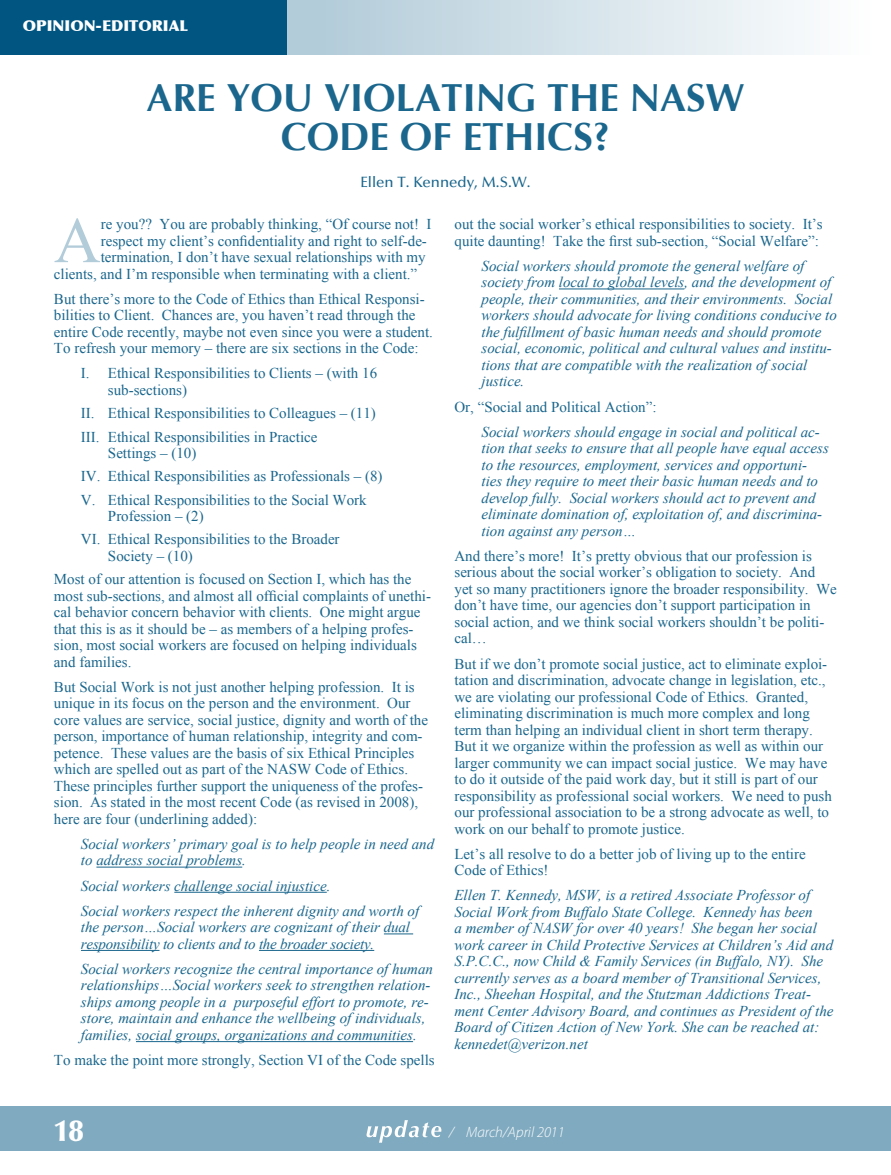
<style>
.page{position:relative;width:891px;height:1175px;background:#fff}
.page>*{position:absolute;margin:0;border:0;box-sizing:border-box;transform-origin:0 0}
.t1{font:64.8px "Times New Roman";color:#b3ccd9}
.t2{font:700 39px/39px "Optima";color:#1a668d;text-align:center}
.t3{font:900 30px "Optima";color:#fff}
.t4{font:15px/16.5px "Times New Roman";color:#1a668d}
.t5{font:italic 15px/16.5px "Times New Roman";color:#1a668d}
.t6{font:500 15px "Optima";color:#1a668d}
.t7{font:900 15px "Optima";color:#fff}
.t8{font:italic 300 15px "Myriad Pro";color:#fff}
</style>
<div class="page">
<div style="left:0;top:1106px;width:891px;height:45px;background:#80aac0"></div>
<svg style="left:367px;top:1120px;width:74px;height:22px"></svg>
<div style="left:0;top:0;width:287px;height:54px;background:#005581"></div>
<div style="left:287px;top:0;width:604px;height:54px;background:linear-gradient(to right,#afc9d7,#fff)"></div>
<hr style="left:96px;top:866px;width:146px;height:1px;background:#1a668d">
<hr style="left:174px;top:892px;width:153px;height:1px;background:#1a668d">
<svg style="left:384px;top:933px;width:29px;height:1px"></svg>
<hr style="left:81px;top:950px;width:79px;height:1px;background:#1a668d">
<hr style="left:259px;top:950px;width:115px;height:1px;background:#1a668d">
<hr style="left:136px;top:1041px;width:277px;height:1px;background:#1a668d">
<hr style="left:559px;top:288px;width:125px;height:1px;background:#1a668d">
<p class="t7" style="left:23px;top:17px;width:12px">OPINION</p>
<p class="t7" style="left:96px;top:17px;width:17px">-EDITORIAL</p>
<h2 class="t2" style="left:146px;top:79px;width:600px">ARE YOU VIOLATING THE NASW<br>CODE OF ETHICS?</h2>
<p class="t6" style="left:360px;top:173px;width:172px">Ellen T. Kennedy, M.S.W.</p>
<h1 class="t1" style="left:54px;top:197px;width:48px">A</h1>
<p class="t4" style="left:101px;top:216px;width:332px">re you?? You are probably thinking, “Of course not! I</p>
<p class="t4" style="left:101px;top:232px;width:328px">respect my client’s confidentiality and right to self-de-</p>
<p class="t4" style="left:101px;top:249px;width:326px">termination, I don’t have sexual relationships with my</p>
<p class="t4" style="left:54px;top:265px;width:365px">clients, and I’m responsible when terminating with a client.”</p>
<p class="t4" style="left:54px;top:290px;width:381px">But there’s more to the Code of Ethics than Ethical Responsi&shy;bilities to Client. Chances are, you haven’t read through the entire Code recently, maybe not even since you were a student.<br>To refresh your memory – there are six sections in the Code:</p>
<p class="t4" style="left:108px;top:365px;width:271px;text-indent:-27px">I. Ethical Responsibilities to Clients – (with 16 sub-sections)</p>
<p class="t4" style="left:81px;top:401px;width:296px;line-height:23.2px">II. Ethical Responsibilities to Colleagues – (11)<br>III. Ethical Responsibilities in Practice</p>
<p class="t4" style="left:81px;top:441px;width:303px;line-height:23.2px;text-indent:27px">Settings – (10)<br>IV. Ethical Responsibilities as Professionals – (8)<br>V. Ethical Responsibilities to the Social Work</p>
<p class="t4" style="left:81px;top:504px;width:260px;line-height:23.2px;text-indent:27px">Profession – (2)<br>VI. Ethical Responsibilities to the Broader</p>
<p class="t4" style="left:54px;top:544px;width:359px;line-height:23.2px;text-indent:54px">Society – (10)<br>Most of our attention is focused on Section I, which has the</p>
<p class="t4" style="left:54px;top:587px;width:379px">most sub-sections, and almost all official complaints of unethi&shy;cal behavior concern behavior with clients. One might argue that this is as it should be – as members of a helping profes&shy;sion, most social workers are focused on helping individuals and families.</p>
<p class="t4" style="left:54px;top:678px;width:376px">But Social Work is not just another helping profession. It is unique in its focus on the person and the environment. Our core values are service, social justice, dignity and worth of the person, importance of human relationship, integrity and com&shy;petence. These values are the basis of six Ethical Principles which are spelled out as part of the NASW Code of Ethics.<br>These principles further support the uniqueness of the profes&shy;sion. As stated in the most recent Code (as revised in 2008), here are four (underlining added):</p>
<p class="t5" style="left:81px;top:835px;width:355px">Social workers’ primary goal is to help people in need and to address social problems.</p>
<p class="t5" style="left:81px;top:872px;width:340px;line-height:25.2px">Social workers challenge social injustice.<br>Social workers respect the inherent dignity and worth of</p>
<p class="t5" style="left:81px;top:918px;width:330px">the person…Social workers are cognizant of their dual responsibility to clients and to the broader society.</p>
<p class="t5" style="left:81px;top:960px;width:354px">Social workers recognize the central importance of human relationships…Social workers seek to strengthen relation&shy;ships among people in a purposeful effort to promote, re&shy;store, maintain and enhance the wellbeing of individuals, families, social groups, organizations and communities.</p>
<p class="t4" style="left:54px;top:1051px;width:382px">To make the point more strongly, Section VI of the Code spells</p>
<p class="t4" style="left:454px;top:216px;width:370px">out the social worker’s ethical responsibilities to society. It’s quite daunting! Take the first sub-section, “Social Welfare”:</p>
<p class="t5" style="left:482px;top:257px;width:357px">Social workers should promote the general welfare of society from local to global levels, and the development of people, their communities, and their environments. Social workers should advocate for living conditions conducive to the fulfillment of basic human needs and should promote social, economic, political and cultural values and institu&shy;tions that are compatible with the realization of social justice.</p>
<p class="t4" style="left:454px;top:398px;width:204px">Or, “Social and Political Action”:</p>
<p class="t5" style="left:482px;top:423px;width:349px">Social workers should engage in social and political ac&shy;tion that seeks to ensure that all people have equal access to the resources, employment, services and opportuni&shy;ties they require to meet their basic human needs and to develop fully. Social workers should act to prevent and eliminate domination of, exploitation of, and discrimina&shy;tion against any person…</p>
<p class="t4" style="left:454px;top:547px;width:384px">And there’s more! It’s pretty obvious that our profession is serious about the social worker’s obligation to society. And yet so many practitioners ignore the broader responsibility. We don’t have time, our agencies don’t support participation in social action, and we think social workers shouldn’t be politi&shy;cal…</p>
<p class="t4" style="left:455px;top:655px;width:379px">But if we don’t promote social justice, act to eliminate exploi&shy;tation and discrimination, advocate change in legislation, etc., we are violating our professional Code of Ethics. Granted, eliminating discrimination is much more complex and long term than helping an individual client in short term therapy.<br>But it we organize within the profession as well as within our larger community we can impact social justice. We may have to do it outside of the paid work day, but it still is part of our responsibility as professional social workers. We need to push our professional association to be a strong advocate as well, to work on our behalf to promote justice.</p>
<p class="t4" style="left:455px;top:845px;width:353px">Let’s all resolve to do a better job of living up to the entire<br>Code of Ethics!</p>
<p class="t5" style="left:455px;top:886px;width:381px">Ellen T. Kennedy, MSW, is a retired Associate Professor of Social Work from Buffalo State College. Kennedy has been<br>a member of NASW for over 40 years! She began her social work career in Child Protective Services at Children’s Aid and S.P.C.C., now Child &amp; Family Services (in Buffalo, NY). She currently serves as a board member of Transitional Services, Inc., Sheehan Hospital, and the Stutzman Addictions Treat&shy;ment Center Advisory Board, and continues as President of the Board of Citizen Action of New York. She can be reached at: kennedet@verizon.net</p>
<h3 class="t3" style="left:54px;top:1113px;width:31px">18</h3>
<p class="t8" style="left:449px;top:1124px;width:117px">/ March/April 2011</p>
</div>
